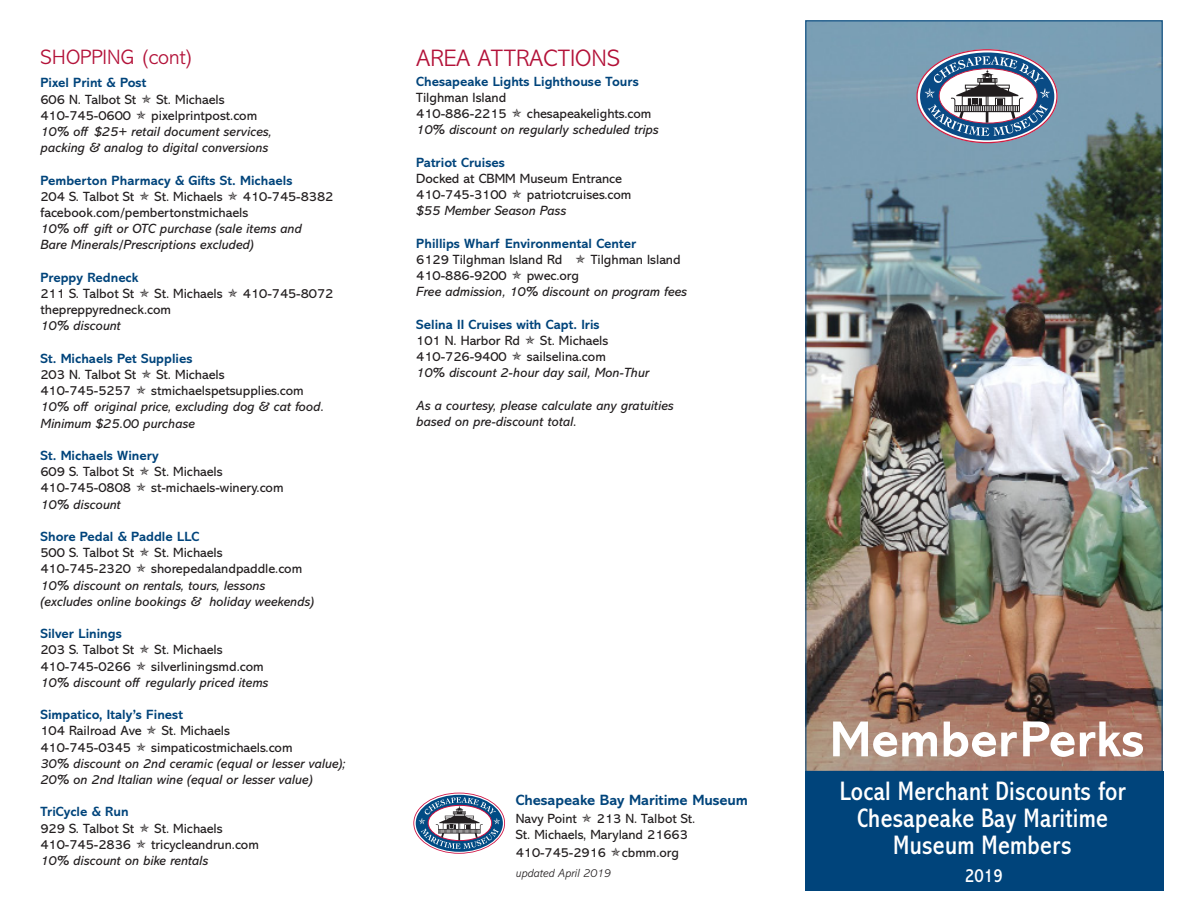
<style>
.page{position:relative;width:1188px;height:918px;background:#fff}
.page>*{position:absolute;margin:0;border:0;box-sizing:border-box;transform-origin:0 0}
.t1{font:700 51px "Abadi MT Std";color:#fff}
.t2{font:condensed 27px/27px "Abadi MT Std";letter-spacing:.01em;color:#fff;text-align:center}
.t3{font:300 24px "Abadi MT Std";color:#b31239}
.t4{font:300 21px "Abadi MT Std";color:#b31239}
.t5{font:condensed 19.5px "Abadi MT Std";color:#fff}
.t6{font:700 15px "Abadi MT Std";letter-spacing:-.005em;color:#00447b}
.t7{font:13.5px "Abadi MT Std";color:#231f20}
.t8{font:italic 13.5px "Abadi MT Std";color:#231f20}
.t9{font:700 13.5px "Abadi MT Std";color:#00447b}
.t10{font:italic 300 12px "Abadi MT Std";color:#231f20}
</style>
<div class="page">
<img style="left:808px;top:23px;width:352px;height:747px">
<svg style="left:916px;top:50px;width:142px;height:93px"></svg>
<div style="left:805px;top:771px;width:358px;height:119px;background:#00447b"></div>
<svg style="left:413px;top:793px;width:92px;height:61px"></svg>
<p class="t4" style="left:40px;top:46px;width:155px">SHOPPING (cont)</p>
<p class="t9" style="left:40px;top:75px;width:107px">Pixel Print &amp; Post</p>
<p class="t7" style="left:40px;top:92px;width:97px">606 N. Talbot St</p>
<p class="t7" style="left:156px;top:92px;width:70px">St. Michaels</p>
<p class="t7" style="left:40px;top:108px;width:92px">410-745-0600</p>
<p class="t7" style="left:151px;top:108px;width:108px">pixelprintpost.com</p>
<p class="t8" style="left:40px;top:124px;width:232px">10% off $25+ retail document services,</p>
<p class="t8" style="left:40px;top:140px;width:229px">packing &amp; analog to digital conversions</p>
<p class="t9" style="left:40px;top:172px;width:253px">Pemberton Pharmacy &amp; Gifts St. Michaels</p>
<p class="t7" style="left:40px;top:189px;width:95px">204 S. Talbot St</p>
<p class="t7" style="left:155px;top:189px;width:70px">St. Michaels</p>
<p class="t7" style="left:243px;top:189px;width:92px">410-745-8382</p>
<p class="t7" style="left:40px;top:205px;width:209px">facebook.com/pembertonstmichaels</p>
<p class="t8" style="left:40px;top:221px;width:263px">10% off gift or OTC purchase (sale items and</p>
<p class="t8" style="left:40px;top:237px;width:215px">Bare Minerals/Prescriptions excluded)</p>
<p class="t9" style="left:40px;top:269px;width:100px">Preppy Redneck</p>
<p class="t7" style="left:40px;top:286px;width:95px">211 S. Talbot St</p>
<p class="t7" style="left:155px;top:286px;width:70px">St. Michaels</p>
<p class="t7" style="left:243px;top:286px;width:92px">410-745-8072</p>
<p class="t7" style="left:40px;top:302px;width:132px">thepreppyredneck.com</p>
<p class="t8" style="left:40px;top:318px;width:82px">10% discount</p>
<p class="t9" style="left:40px;top:350px;width:153px">St. Michaels Pet Supplies</p>
<p class="t7" style="left:40px;top:367px;width:97px">203 N. Talbot St</p>
<p class="t7" style="left:156px;top:367px;width:70px">St. Michaels</p>
<p class="t7" style="left:40px;top:383px;width:92px">410-745-5257</p>
<p class="t7" style="left:151px;top:383px;width:154px">stmichaelspetsupplies.com</p>
<p class="t8" style="left:40px;top:399px;width:285px">10% off original price, excluding dog &amp; cat food.</p>
<p class="t8" style="left:40px;top:416px;width:156px">Minimum $25.00 purchase</p>
<p class="t9" style="left:40px;top:448px;width:120px">St. Michaels Winery</p>
<p class="t7" style="left:40px;top:464px;width:95px">609 S. Talbot St</p>
<p class="t7" style="left:155px;top:464px;width:70px">St. Michaels</p>
<p class="t7" style="left:40px;top:480px;width:92px">410-745-0808</p>
<p class="t7" style="left:151px;top:480px;width:134px">st-michaels-winery.com</p>
<p class="t8" style="left:40px;top:497px;width:82px">10% discount</p>
<p class="t9" style="left:40px;top:529px;width:160px">Shore Pedal &amp; Paddle LLC</p>
<p class="t7" style="left:40px;top:545px;width:95px">500 S. Talbot St</p>
<p class="t7" style="left:155px;top:545px;width:70px">St. Michaels</p>
<p class="t7" style="left:40px;top:561px;width:92px">410-745-2320</p>
<p class="t7" style="left:151px;top:561px;width:153px">shorepedalandpaddle.com</p>
<p class="t8" style="left:40px;top:578px;width:226px">10% discount on rentals, tours, lessons</p>
<p class="t8" style="left:40px;top:594px;width:275px">(excludes online bookings &amp; holiday weekends)</p>
<p class="t9" style="left:40px;top:626px;width:83px">Silver Linings</p>
<p class="t7" style="left:40px;top:642px;width:95px">203 S. Talbot St</p>
<p class="t7" style="left:155px;top:642px;width:70px">St. Michaels</p>
<p class="t7" style="left:40px;top:659px;width:92px">410-745-0266</p>
<p class="t7" style="left:151px;top:659px;width:114px">silverliningsmd.com</p>
<p class="t8" style="left:40px;top:675px;width:229px">10% discount off regularly priced items</p>
<p class="t9" style="left:40px;top:707px;width:144px">Simpatico, Italy’s Finest</p>
<p class="t7" style="left:40px;top:723px;width:103px">104 Railroad Ave</p>
<p class="t7" style="left:162px;top:723px;width:70px">St. Michaels</p>
<p class="t7" style="left:40px;top:740px;width:92px">410-745-0345</p>
<p class="t7" style="left:151px;top:740px;width:143px">simpaticostmichaels.com</p>
<p class="t8" style="left:40px;top:756px;width:307px">30% discount on 2nd ceramic (equal or lesser value);</p>
<p class="t8" style="left:40px;top:772px;width:273px">20% on 2nd Italian wine (equal or lesser value)</p>
<p class="t9" style="left:40px;top:804px;width:90px">TriCycle &amp; Run</p>
<p class="t7" style="left:40px;top:821px;width:95px">929 S. Talbot St</p>
<p class="t7" style="left:155px;top:821px;width:70px">St. Michaels</p>
<p class="t7" style="left:40px;top:837px;width:92px">410-745-2836</p>
<p class="t7" style="left:151px;top:837px;width:109px">tricycleandrun.com</p>
<p class="t8" style="left:40px;top:853px;width:169px">10% discount on bike rentals</p>
<p class="t3" style="left:416px;top:45px;width:205px">AREA ATTRACTIONS</p>
<p class="t9" style="left:416px;top:73px;width:224px">Chesapeake Lights Lighthouse Tours</p>
<p class="t7" style="left:416px;top:90px;width:92px">Tilghman Island</p>
<p class="t7" style="left:416px;top:106px;width:92px">410-886-2215</p>
<p class="t7" style="left:527px;top:106px;width:126px">chesapeakelights.com</p>
<p class="t8" style="left:416px;top:122px;width:244px">10% discount on regularly scheduled trips</p>
<p class="t9" style="left:416px;top:154px;width:90px">Patriot Cruises</p>
<p class="t7" style="left:416px;top:171px;width:207px">Docked at CBMM Museum Entrance</p>
<p class="t7" style="left:416px;top:187px;width:92px">410-745-3100</p>
<p class="t7" style="left:527px;top:187px;width:106px">patriotcruises.com</p>
<p class="t8" style="left:416px;top:203px;width:151px">$55 Member Season Pass</p>
<p class="t9" style="left:416px;top:235px;width:222px">Phillips Wharf Environmental Center</p>
<p class="t7" style="left:416px;top:252px;width:148px">6129 Tilghman Island Rd</p>
<p class="t7" style="left:591px;top:252px;width:92px">Tilghman Island</p>
<p class="t7" style="left:416px;top:268px;width:92px">410-886-9200</p>
<p class="t7" style="left:527px;top:268px;width:54px">pwec.org</p>
<p class="t8" style="left:416px;top:284px;width:272px">Free admission, 10% discount on program fees</p>
<p class="t9" style="left:416px;top:316px;width:185px">Selina II Cruises with Capt. Iris</p>
<p class="t7" style="left:416px;top:333px;width:105px">101 N. Harbor Rd</p>
<p class="t7" style="left:540px;top:333px;width:70px">St. Michaels</p>
<p class="t7" style="left:416px;top:349px;width:92px">410-726-9400</p>
<p class="t7" style="left:527px;top:349px;width:80px">sailselina.com</p>
<p class="t8" style="left:416px;top:365px;width:234px">10% discount 2-hour day sail, Mon-Thur</p>
<p class="t8" style="left:416px;top:398px;width:259px">As a courtesy, please calculate any gratuities</p>
<p class="t8" style="left:416px;top:414px;width:162px">based on pre-discount total.</p>
<p class="t6" style="left:516px;top:792px;width:234px">Chesapeake Bay Maritime Museum</p>
<p class="t7" style="left:516px;top:811px;width:63px">Navy Point</p>
<p class="t7" style="left:597px;top:811px;width:100px">213 N. Talbot St.</p>
<p class="t7" style="left:516px;top:827px;width:174px">St. Michaels, Maryland 21663</p>
<p class="t7" style="left:516px;top:845px;width:165px">410-745-2916 cbmm.org</p>
<p class="t10" style="left:516px;top:866px;width:97px">updated April 2019</p>
<p class="t1" style="left:830px;top:710px;width:316px">MemberPerks</p>
<p class="t2" style="left:840px;top:778px;width:287px">Local Merchant Discounts for<br>Chesapeake Bay Maritime</p>
<p class="t2" style="left:893px;top:832px;width:180px">Museum Members</p>
<p class="t5" style="left:965px;top:865px;width:39px">2019</p>
</div>
